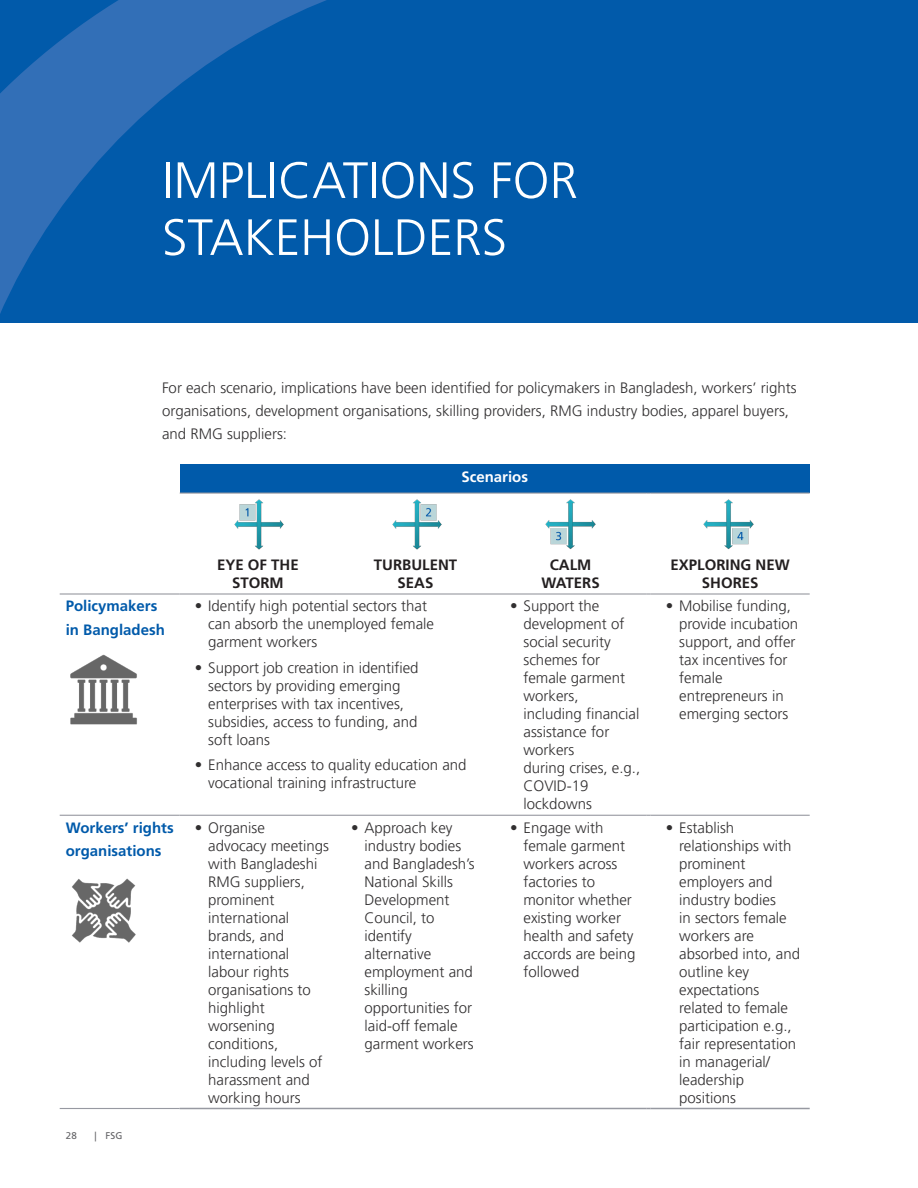
<style>
.page{position:relative;width:918px;height:1188px;background:#fff}
.page>*{position:absolute;margin:0;border:0;box-sizing:border-box;transform-origin:0 0}
.chapter-start_same-p{font:300 51px/57px "Frutiger LT Pro";color:#fff}
.figure_title{font:300 15px/18px "Frutiger LT Pro";color:#312f30}
.t1{font:700 15px/18px "Frutiger LT Std";color:#231f20;text-align:center}
.body{font:700 15px/23.2px "Frutiger LT Std";color:#005aaa}
.t2{font:700 15px "Frutiger LT Std";color:#fff}
.t3{font:9.75px "Frutiger LT Std";color:#636366}
</style>
<div class="page">
<svg style="left:0;top:0;width:918px;height:322px;background:#065cab"></svg>
<div style="left:655px;top:0;width:263px;height:85px;background:#015aaa"></div>
<div style="left:180px;top:464px;width:630px;height:29px;background:#005aaa"></div>
<hr style="left:60px;top:815px;width:120px;height:1px;background:#9799a1">
<hr style="left:180px;top:815px;width:156px;height:1px;background:#9799a1">
<hr style="left:336px;top:815px;width:159px;height:1px;background:#9799a1">
<hr style="left:60px;top:1108px;width:120px;height:1px;background:#9799a1">
<hr style="left:180px;top:1108px;width:156px;height:1px;background:#9799a1">
<hr style="left:336px;top:1108px;width:159px;height:1px;background:#9799a1">
<hr style="left:495px;top:815px;width:151px;height:1px;background:#9799a1">
<hr style="left:651px;top:815px;width:159px;height:1px;background:#9799a1">
<hr style="left:495px;top:1108px;width:151px;height:1px;background:#9799a1">
<hr style="left:651px;top:1108px;width:159px;height:1px;background:#9799a1">
<hr style="left:60px;top:593px;width:120px;height:2px;background:#9799a1">
<hr style="left:180px;top:593px;width:156px;height:2px;background:#9799a1">
<hr style="left:336px;top:593px;width:159px;height:2px;background:#9799a1">
<hr style="left:495px;top:593px;width:151px;height:2px;background:#9799a1">
<hr style="left:651px;top:593px;width:159px;height:2px;background:#9799a1">
<hr style="left:180px;top:493px;width:156px;height:1px;background:#9799a1">
<hr style="left:336px;top:493px;width:159px;height:1px;background:#9799a1">
<hr style="left:495px;top:493px;width:151px;height:1px;background:#9799a1">
<hr style="left:651px;top:493px;width:159px;height:1px;background:#9799a1">
<img style="left:704px;top:500px;width:49px;height:49px">
<img style="left:546px;top:500px;width:49px;height:49px">
<img style="left:392px;top:500px;width:50px;height:49px">
<img style="left:234px;top:500px;width:50px;height:49px">
<img style="left:70px;top:654px;width:67px;height:71px">
<img style="left:72px;top:878px;width:64px;height:65px">
<p class="chapter-start_same-p" style="left:162px;top:152px;width:417px">IMPLICATIONS FOR<br>STAKEHOLDERS</p>
<p class="figure_title" style="left:162px;top:376px;width:636px;line-height:23.2px">For each scenario, implications have been identified for policymakers in Bangladesh, workers’ rights organisations, development organisations, skilling providers, RMG industry bodies, apparel buyers, and RMG suppliers:</p>
<p class="t2" style="left:461px;top:468px;width:68px">Scenarios</p>
<p class="t1" style="left:217px;top:556px;width:83px">EYE OF THE<br>STORM</p>
<p class="t1" style="left:374px;top:556px;width:85px">TURBULENT<br>SEAS</p>
<p class="t1" style="left:541px;top:556px;width:60px">CALM<br>WATERS</p>
<p class="t1" style="left:671px;top:556px;width:121px">EXPLORING NEW<br>SHORES</p>
<p class="body" style="left:66px;top:594px;width:101px">Policymakers in Bangladesh</p>
<p class="figure_title" style="left:208px;top:597px;width:227px;text-indent:-14px">• Identify high potential sectors that can absorb the unemployed female garment workers</p>
<p class="figure_title" style="left:208px;top:659px;width:212px;text-indent:-14px">• Support job creation in identified sectors by providing emerging enterprises with tax incentives, subsidies, access to funding, and soft loans</p>
<p class="figure_title" style="left:208px;top:756px;width:260px;text-indent:-14px">• Enhance access to quality education and vocational training infrastructure</p>
<p class="figure_title" style="left:524px;top:597px;width:118px;text-indent:-14px">• Support the development of social security schemes for female garment workers, including financial assistance for workers<br>during crises, e.g.,<br>COVID-19 lockdowns</p>
<p class="figure_title" style="left:679px;top:597px;width:120px;text-indent:-14px">• Mobilise funding, provide incubation support, and offer tax incentives for female entrepreneurs in emerging sectors</p>
<p class="body" style="left:66px;top:816px;width:110px">Workers’ rights organisations</p>
<p class="figure_title" style="left:208px;top:818px;width:122px;text-indent:-14px">• Organise<br>advocacy meetings with Bangladeshi<br>RMG suppliers, prominent international brands, and international labour rights organisations to highlight worsening conditions, including levels of harassment and working hours</p>
<p class="figure_title" style="left:365px;top:818px;width:112px;text-indent:-14px">• Approach key industry bodies and Bangladesh’s<br>National Skills<br>Development<br>Council, to identify alternative employment and skilling opportunities for laid-off female garment workers</p>
<p class="figure_title" style="left:524px;top:818px;width:113px;text-indent:-14px">• Engage with female garment workers across factories to monitor whether existing worker health and safety accords are being followed</p>
<p class="figure_title" style="left:679px;top:818px;width:122px;text-indent:-14px">• Establish relationships with prominent employers and industry bodies<br>in sectors female workers are absorbed into, and outline key expectations related to female participation e.g., fair representation in managerial/ leadership positions</p>
<p class="t3" style="left:66px;top:1130px;width:12px">28</p>
<p class="t3" style="left:94px;top:1130px;width:29px">| FSG</p>
</div>
